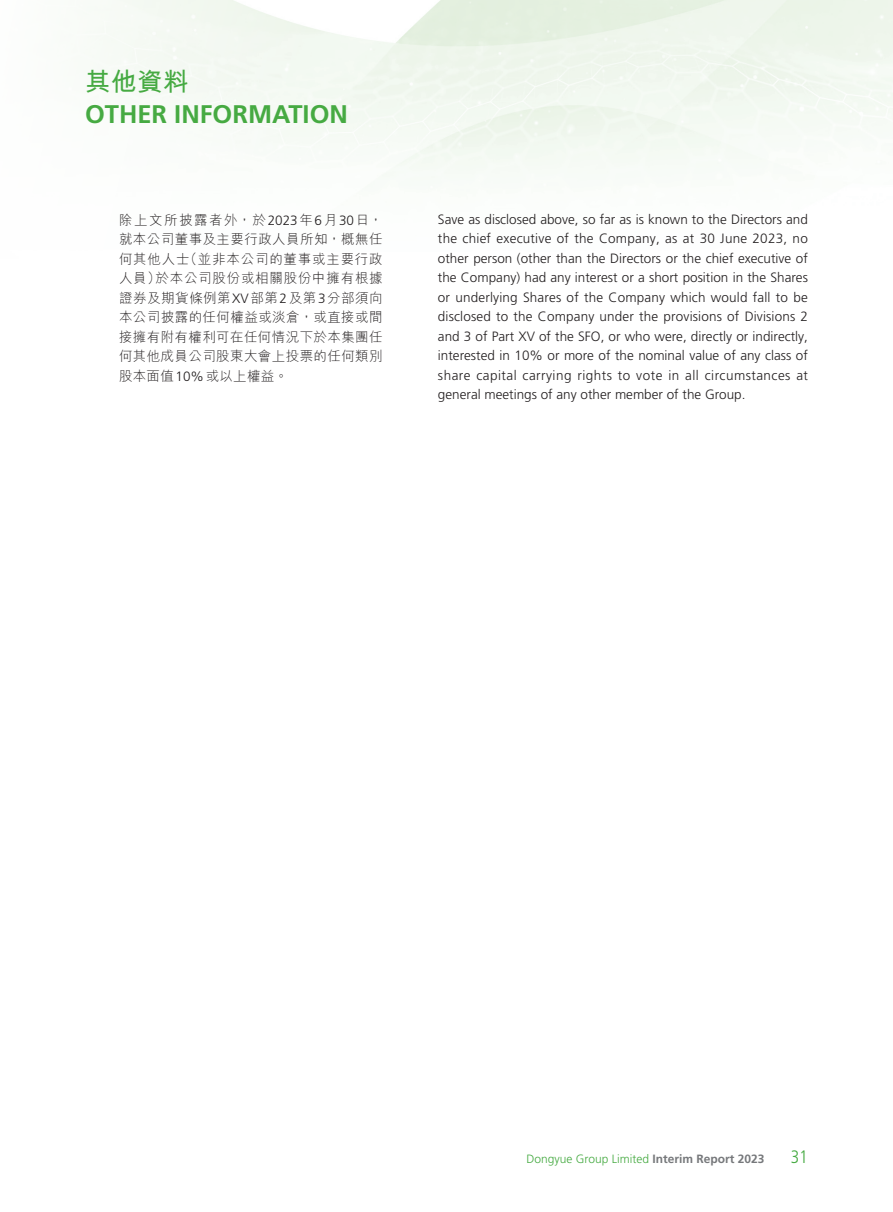
<style>
.page{position:relative;width:893px;height:1212px;background:#fff}
.page>*{position:absolute;margin:0;border:0;box-sizing:border-box;transform-origin:0 0}
.t1{font:700 25.5px "Frutiger LT Std";color:#46aa42}
.t2{font:700 25.5px "M Hei HK";color:#46aa42}
.t3{font:300 condensed 18px "Frutiger LT Std";color:#46aa42}
._00_txt_E{font:300 13.5px/19.5px "Frutiger LT Std";color:#231f20;text-align:justify}
._000_txt_C{font:300 13.5px/19.5px "M Hei HK";letter-spacing:.03em;color:#231f20;text-align:justify}
.t4{font:300 12px "Frutiger LT Std";color:#46aa42}
.s1{font-family:"Frutiger LT Std"}
.s2{font-weight:700;color:#76787b}
</style>
<div class="page">
<h1 class="t2" style="left:85px;top:63px;width:105px">其他資料</h1>
<h1 class="t1" style="left:85px;top:99px;width:264px">OTHER INFORMATION</h1>
<p class="_000_txt_C" style="left:119px;top:210px;width:265px">除上文所披露者外，於<span class="s1">2023</span>年<span class="s1">6</span>月<span class="s1">30</span>日，就本公司董事及主要行政人員所知，概無任何其他人士（並非本公司的董事或主要行政人員）於本公司股份或相關股份中擁有根據證券及期貨條例第<span class="s1">XV</span>部第<span class="s1">2</span>及第<span class="s1">3</span>分部須向本公司披露的任何權益或淡倉，或直接或間接擁有附有權利可在任何情況下於本集團任何其他成員公司股東大會上投票的任何類別股本面值<span class="s1">10%</span>或以上權益。</p>
<p class="_00_txt_E" style="left:438px;top:210px;width:372px">Save as disclosed above, so far as is known to the Directors and the chief executive of the Company, as at 30 June 2023, no other person (other than the Directors or the chief executive of the Company) had any interest or a short position in the Shares or underlying Shares of the Company which would fall to be disclosed to the Company under the provisions of Divisions 2 and 3 of Part XV of the SFO, or who were, directly or indirectly, interested in 10% or more of the nominal value of any class of share capital carrying rights to vote in all circumstances at general meetings of any other member of the Group.</p>
<p class="t4" style="left:526px;top:1152px;width:240px">Dongyue Group Limited <span class="s2">Interim Report 2023</span></p>
<h2 class="t3" style="left:791px;top:1147px;width:19px">31</h2>
</div>
